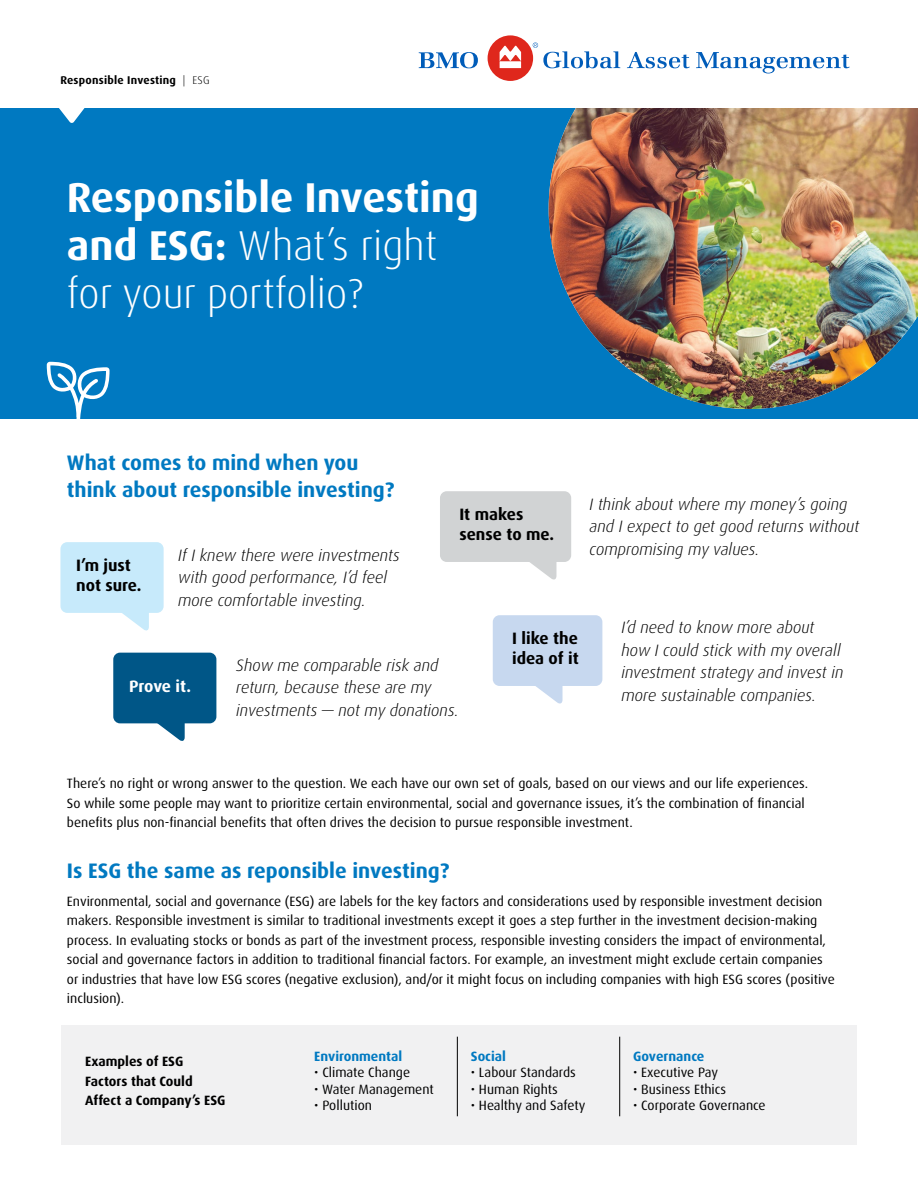
<style>
.page{position:relative;width:918px;height:1188px;background:#fff}
.page>*{position:absolute;margin:0;border:0;box-sizing:border-box;transform-origin:0 0}
.Copy-Headline{font:300 41.7px/48.2px "Dax Pro";color:#fff}
.Copy-Headline-2{font:700 21px/27px "Dax Pro";color:#0079c1}
.Bullets_2{font:italic 300 16.5px/22.5px "Dax Pro";color:#000}
.Bullets_2-2{font:700 16.5px/19.5px "Dax Pro";color:#000}
.Bullets_2-3{font:700 16.5px "Dax Pro";letter-spacing:-.015em;color:#fff}
.Copy{font:13.5px/19.5px "Dax Pro";color:#000}
.Category{font:700 13.5px/19.5px "Dax Pro";color:#000}
.t1{font:700 13.5px "Dax Pro";color:#0079c1}
.t2{font:700 11.25px "Dax Pro";letter-spacing:.02em;color:#000}
.s1{font-weight:300}
.s2{font-weight:700}
</style>
<div class="page">
<div style="left:0;top:99px;width:918px;height:319px;background:#0079c1"></div>
<img style="left:549px;top:108px;width:369px;height:301px">
<div style="left:61px;top:1025px;width:796px;height:120px;background:#f1f1f2"></div>
<hr style="left:457px;top:1037px;width:1px;height:79px;background:#000">
<hr style="left:619px;top:1037px;width:1px;height:79px;background:#000">
<svg style="left:59px;top:108px;width:26px;height:15px"></svg>
<div style="left:0;top:0;width:918px;height:108px;background:#fff"></div>
<div style="left:493px;top:615px;width:109px;height:71px;background:#c7d8ef;border-radius:7px"></div>
<svg style="left:536px;top:686px;width:27px;height:18px"></svg>
<div style="left:440px;top:491px;width:131px;height:71px;background:#d1d3d4;border-radius:7px"></div>
<svg style="left:530px;top:562px;width:26px;height:18px"></svg>
<div style="left:60px;top:542px;width:104px;height:71px;background:#c7eafb;border-radius:7px"></div>
<svg style="left:122px;top:613px;width:27px;height:18px"></svg>
<div style="left:113px;top:653px;width:103px;height:70px;background:#005687;border-radius:7px"></div>
<svg style="left:146px;top:723px;width:39px;height:18px"></svg>
<svg style="left:47px;top:362px;width:63px;height:57px"></svg>
<svg style="left:419px;top:52px;width:59px;height:16px"></svg>
<div style="left:488px;top:35px;width:45px;height:46px;background:#df271c;border-radius:50%"></div>
<svg style="left:500px;top:46px;width:21px;height:22px"></svg>
<svg style="left:533px;top:42px;width:87px;height:26px"></svg>
<svg style="left:627px;top:52px;width:63px;height:16px"></svg>
<svg style="left:696px;top:52px;width:154px;height:21px"></svg>
<p class="t2" style="left:60px;top:73px;width:151px">Responsible Investing <span class="s1">| ESG</span></p>
<p class="Copy-Headline" style="left:67px;top:174px;width:413px"><span class="s2">Responsible Investing and ESG:</span> What’s right for your portfolio?</p>
<p class="Copy-Headline-2" style="left:67px;top:450px;width:329px">What comes to mind when you think about responsible investing?</p>
<p class="Bullets_2-2" style="left:76px;top:556px;width:67px">I’m just not sure.</p>
<p class="Bullets_2" style="left:178px;top:544px;width:223px">If I knew there were investments with good performance, I’d feel more comfortable investing.</p>
<p class="Bullets_2-2" style="left:459px;top:505px;width:96px">It makes sense to me.</p>
<p class="Bullets_2" style="left:590px;top:493px;width:271px">I think about where my money’s going and I expect to get good returns without compromising my values.</p>
<p class="Bullets_2-3" style="left:129px;top:676px;width:64px">Prove it.</p>
<p class="Bullets_2" style="left:236px;top:654px;width:224px">Show me comparable risk and return, because these are my investments — not my donations.</p>
<p class="Bullets_2-2" style="left:512px;top:629px;width:68px">I like the idea of it</p>
<p class="Bullets_2" style="left:621px;top:616px;width:224px">I’d need to know more about how I could stick with my overall investment strategy and invest in more sustainable companies.</p>
<p class="Copy" style="left:67px;top:774px;width:743px">There’s no right or wrong answer to the question. We each have our own set of goals, based on our views and our life experiences.<br>So while some people may want to prioritize certain environmental, social and governance issues, it’s the combination of financial benefits plus non-financial benefits that often drives the decision to pursue responsible investment.</p>
<p class="Copy-Headline-2" style="left:67px;top:857px;width:384px">Is ESG the same as reponsible investing?</p>
<p class="Copy" style="left:67px;top:891px;width:769px">Environmental, social and governance (ESG) are labels for the key factors and considerations used by responsible investment decision makers. Responsible investment is similar to traditional investments except it goes a step further in the investment decision-making process. In evaluating stocks or bonds as part of the investment process, responsible investing considers the impact of environmental, social and governance factors in addition to traditional financial factors. For example, an investment might exclude certain companies or industries that have low ESG scores (negative exclusion), and/or it might focus on including companies with high ESG scores (positive inclusion).</p>
<p class="Category" style="left:85px;top:1052px;width:142px">Examples of ESG<br>Factors that Could<br>Affect a Company’s ESG</p>
<p class="t1" style="left:314px;top:1047px;width:90px">Environmental</p>
<p class="Copy" style="left:314px;top:1063px;width:97px">• Climate Change</p>
<p class="Copy" style="left:314px;top:1079px;width:121px">• Water Management</p>
<p class="Copy" style="left:314px;top:1096px;width:59px">• Pollution</p>
<p class="t1" style="left:471px;top:1047px;width:37px">Social</p>
<p class="Copy" style="left:471px;top:1063px;width:106px">• Labour Standards</p>
<p class="Copy" style="left:471px;top:1079px;width:89px">• Human Rights</p>
<p class="Copy" style="left:471px;top:1096px;width:116px">• Healthy and Safety</p>
<p class="t1" style="left:633px;top:1047px;width:73px">Governance</p>
<p class="Copy" style="left:633px;top:1063px;width:86px">• Executive Pay</p>
<p class="Copy" style="left:633px;top:1079px;width:94px">• Business Ethics</p>
<p class="Copy" style="left:633px;top:1096px;width:134px">• Corporate Governance</p>
</div>
